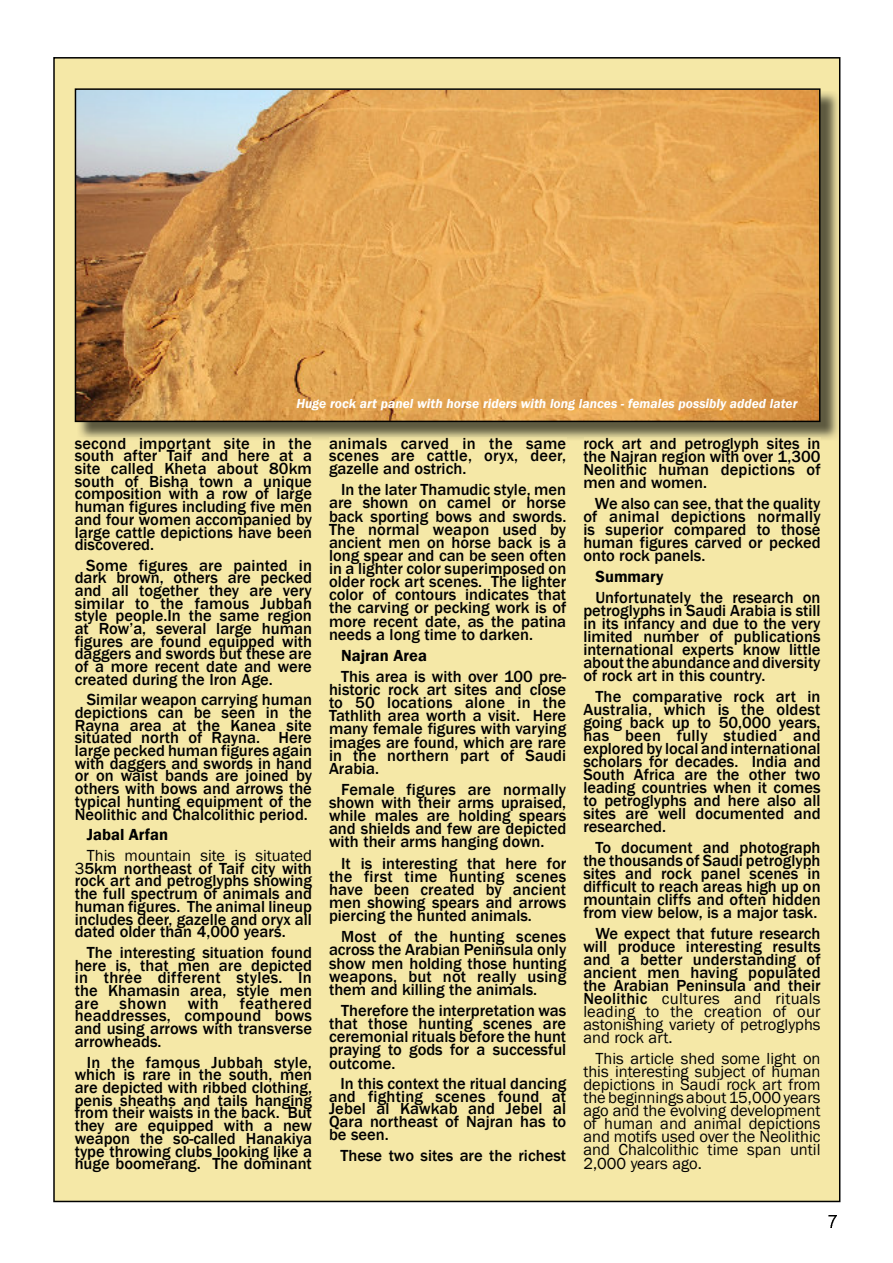
<style>
.page{position:relative;width:893px;height:1263px;background:#fff}
.page>*{position:absolute;margin:0;border:0;box-sizing:border-box;transform-origin:0 0}
.t1{font:500 16.5px/13px "Franklin Gothic";color:#000;text-align:justify}
.t2{font:16.5px/13.2px "Franklin Gothic";color:#000;text-align:justify}
.t3{font:600 16.5px "Franklin Gothic";color:#000}
.t4{font:italic 600 13.5px "Franklin Gothic";color:#fff}
.s1{font-weight:400}
.s2{font-size:15.75px}
</style>
<div class="page">
<div style="left:53px;top:57px;width:787px;height:1145px;background:#f5e8a7"></div>
<img style="left:77px;top:91px;width:762px;height:350px">
<img style="left:77px;top:438px;width:235px;height:3px">
<img style="left:330px;top:438px;width:236px;height:3px">
<img style="left:584px;top:438px;width:236px;height:3px">
<svg style="left:75px;top:88px;width:745px;height:334px;background:#d8a058"></svg>
<p class="t4" style="left:296px;top:397px;width:502px">Huge rock art panel with horse riders with long lances - females possibly added later</p>
<p class="t1" style="left:75px;top:437px;width:747px">second important site in the animals carved in the same rock art and petroglyph sites in</p>
<p class="t1" style="left:75px;top:450px;width:239px">south after Taif and here at a site called Kheta about 80km south of Bisha town a unique composition with a row of large human figures including five men and four women accompanied by large cattle depictions have been discovered.</p>
<p class="t1" style="left:75px;top:560px;width:239px;text-indent:12px">Some figures are painted in dark brown, others are pecked and all together they are very similar to the famous Jubbah style people.In the same region at Row’a, several large human figures are found equipped with daggers and swords but these are of a more recent date and were created during the Iron Age.</p>
<p class="t1" style="left:75px;top:694px;width:239px;text-indent:12px">Similar weapon carrying human depictions can be seen in the Rayna area at the Kanea site situated north of Rayna. Here large pecked human figures again with daggers and swords in hand or on waist bands are joined by others with bows and arrows the typical hunting equipment of the Neolithic and Chalcolithic period.</p>
<p class="t3" style="left:87px;top:828px;width:83px">Jabal Arfan</p>
<p class="t1" style="left:75px;top:850px;width:239px;text-indent:12px"><span class="s1">This mountain site is situated 3</span>5km northeast of Taif city with rock art and petroglyphs showing the full spectrum of animals and human figures. The animal lineup includes deer, gazelle and oryx all dated older than 4,000 years.</p>
<p class="t1" style="left:75px;top:947px;width:239px;text-indent:12px">The interesting situation found here is, that men are depicted in three different styles. In the Khamasin area, style men are</p>
<p class="t1" style="left:329px;top:450px;width:239px">scenes are cattle, oryx, deer, gazelle and ostrich.</p>
<p class="t1" style="left:329px;top:484px;width:239px;text-indent:12px">In the later Thamudic style, men are shown on camel or horse back sporting bows and swords.<br>The normal weapon used by ancient men on horse back is a long spear and can be seen often in a lighter color superimposed on older rock art scenes. The lighter color of contours indicates that the carving or pecking work is of more recent date, as the patina needs a long time to darken.</p>
<p class="t3" style="left:341px;top:648px;width:87px">Najran Area</p>
<p class="t1" style="left:329px;top:671px;width:239px;text-indent:12px">This area is with over 100 pre&shy;historic rock art sites and close to 50 locations alone in the Tathlith area worth a visit. Here many female figures with varying images are found, which are rare in the northern part of Saudi Arabia.</p>
<p class="t1" style="left:329px;top:784px;width:239px;text-indent:12px">Female figures are normally shown with their arms upraised, while males are holding spears and shields and few are depicted with their arms hanging down.</p>
<p class="t1" style="left:329px;top:857px;width:239px;text-indent:12px">It is interesting that here for the first time hunting scenes have been created by ancient men showing spears and arrows piercing the hunted animals.</p>
<p class="t1" style="left:329px;top:931px;width:239px;text-indent:12px">Most of the hunting scenes across the Arabian Peninsula only show men holding those hunting weapons, but not really using them and killing the animals.</p>
<p class="t1" style="left:329px;top:1005px;width:239px;text-indent:12px">Therefore the interpretation was that those hunting scenes are ceremonial rituals before the hunt praying to gods for a successful outcome.</p>
<p class="t1" style="left:329px;top:1078px;width:239px;text-indent:12px">In this context the ritual dancing <span class="s2">a</span>nd fighting scenes found at Jebel al Kawkab and Jebel al Qara northeast of Najran has to be seen.</p>
<p class="t1" style="left:341px;top:1150px;width:227px">These two sites are the richest</p>
<p class="t1" style="left:583px;top:451px;width:239px">the Najran region with over 1,300<br>Neolithic human depictions of men and women.</p>
<p class="t1" style="left:583px;top:498px;width:239px;text-indent:12px">We also can see, that the quality of animal depictions normally is superior compared to those human figures carved or pecked onto rock panels.</p>
<p class="t3" style="left:595px;top:570px;width:70px">Summary</p>
<p class="t1" style="left:583px;top:592px;width:239px;text-indent:12px">Unfortunately the research on petroglyphs in Saudi Arabia is still in its infancy and due to the very limited number of publications international experts know little about the abundance and diversity of rock art in this country.</p>
<p class="t1" style="left:583px;top:691px;width:239px;text-indent:12px">The comparative rock art in Australia, which is the oldest going back up to 50,000 years, has been fully studied and explored by local and international scholars for decades. India and South Africa are the other two leading countries when it comes to petroglyphs and here also all sites are well documented and researched.</p>
<p class="t1" style="left:583px;top:842px;width:239px;text-indent:12px">To document and photograph the thousands of Saudi petroglyph sites and rock panel scenes in difficult to reach areas high up on mountain cliffs and often hidden from view below, is a major task.</p>
<p class="t1" style="left:583px;top:928px;width:239px;text-indent:12px">We expect that future research will produce interesting results and a better understanding of ancient men having populated the Arabian Peninsula and their Neolithic <span class="s1">cultures and rituals leading to the creation of our astonishing variety of petroglyphs and rock art.</span></p>
<p class="t2" style="left:583px;top:1053px;width:239px;text-indent:12px">This article shed some light on this interesting subject of human depictions in Saudi rock art from the beginnings about 15,000 years ago and the evolving development of human and animal depictions and motifs used over the Neolithic and Chalcolithic time span until 2,000 years ago.</p>
<p class="t1" style="left:75px;top:998px;width:239px;text-indent:165px">feathered headdresses, compound bows and using arrows with transverse arrowheads.</p>
<p class="t1" style="left:75px;top:1057px;width:239px;text-indent:12px">In the famous Jubbah style, which is rare in the south, men are depicted with ribbed clothing, penis sheaths and tails hanging from their waists in the back. But they are equipped with a new weapon the so-called Hanakiya type throwing clubs looking like a huge boomerang. The dominant</p>
<p class="t1" style="left:120px;top:998px;width:49px">shown</p>
<p class="t1" style="left:188px;top:998px;width:33px">with</p>
</div>
